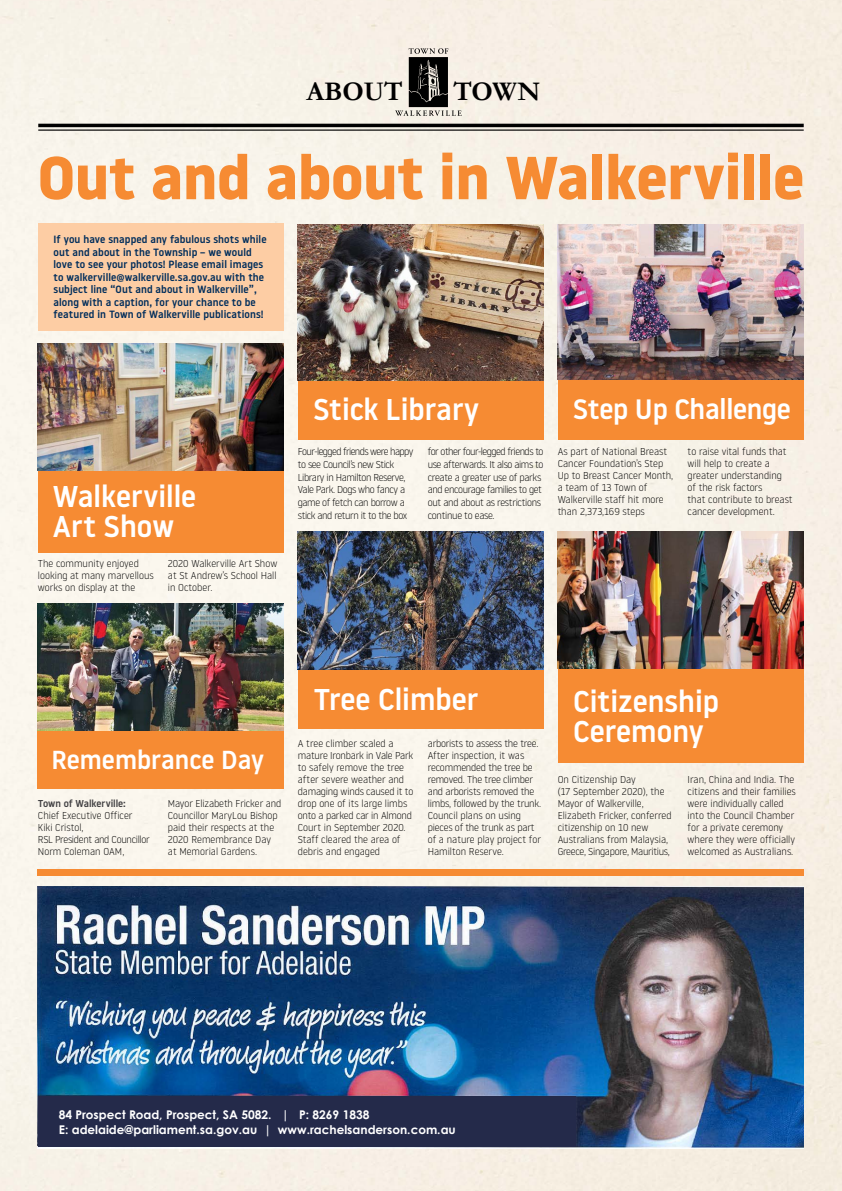
<style>
.page{position:relative;width:842px;height:1191px;background:#f8f2e8}
.page>*{position:absolute;margin:0;border:0;box-sizing:border-box;transform-origin:0 0}
.t1{font:700 60.5px "Noway";color:#f68b33}
.t2{font:500 30px/30px "Noway";color:#fff}
.t3{font:500 28px "Noway";letter-spacing:-.01em;color:#fff}
.t4{font:700 27.1px "Garamond";color:#000}
.t5{font:500 26px "Noway";color:#fff}
.t6{font:700 12px/14.4px "Century Gothic Pro";color:#fff}
.t7{font:500 10.5px/12.5px "Noway";letter-spacing:.01em;color:#002d5b}
.t8{font:300 10px/12px "Noway";color:#000}
.t9{font:300 10px/12.7px "Noway";letter-spacing:-.04em;color:#000}
.t10{font:300 10px/12px "Noway";letter-spacing:-.02em;color:#000}
.t11{font:500 10px "Noway";color:#414042}
</style>
<div class="page">
<hr style="left:38px;top:124px;width:766px;height:3px;background:#000">
<hr style="left:38px;top:129px;width:766px;height:2px;background:#000">
<svg style="left:395px;top:48px;width:67px;height:68px;background:#938e89"></svg>
<div style="left:298px;top:379px;width:245px;height:60px;background:#f68b33"></div>
<div style="left:558px;top:379px;width:245px;height:60px;background:#f68b33"></div>
<div style="left:558px;top:668px;width:245px;height:95px;background:#f68b33"></div>
<img style="left:38px;top:886px;width:765px;height:262px">
<div style="left:38px;top:1096px;width:537px;height:51px;background:#242a4a"></div>
<div style="left:38px;top:223px;width:246px;height:107px;background:#fdcda4"></div>
<div style="left:37px;top:869px;width:766px;height:7px;background:#f68b33"></div>
<img style="left:558px;top:224px;width:245px;height:155px">
<img style="left:298px;top:224px;width:245px;height:156px">
<img style="left:558px;top:531px;width:245px;height:138px">
<div style="left:298px;top:669px;width:245px;height:60px;background:#f68b33"></div>
<img style="left:298px;top:531px;width:245px;height:138px">
<div style="left:38px;top:470px;width:246px;height:82px;background:#f68b33"></div>
<img style="left:38px;top:343px;width:246px;height:127px">
<div style="left:37px;top:729px;width:247px;height:60px;background:#f68b33"></div>
<img style="left:37px;top:603px;width:247px;height:127px">
<h3 class="t4" style="left:306px;top:75px;width:98px">ABOUT</h3>
<h3 class="t4" style="left:453px;top:75px;width:88px">TOWN</h3>
<h1 class="t1" style="left:38px;top:143px;width:768px">Out and about in Walkerville</h1>
<p class="t7" style="left:54px;top:233px;width:215px">If you have snapped any fabulous shots while out and about in the Township – we would love to see your photos! Please email images to walkerville@walkerville.sa.gov.au with the subject line “Out and about in Walkerville”, along with a caption, for your chance to be featured in Town of Walkerville publications!</p>
<h2 class="t2" style="left:53px;top:480px;width:145px">Walkerville<br>Art Show</h2>
<p class="t8" style="left:168px;top:557px;width:111px;text-align:justify">2020 Walkerville Art Show at St Andrew’s School Hall in October.</p>
<p class="t8" style="left:38px;top:557px;width:117px">The community enjoyed looking at many marvellous works on display at the</p>
<h2 class="t2" style="left:313px;top:394px;width:167px">Stick Library</h2>
<p class="t9" style="left:428px;top:445px;width:117px">for other four-legged friends to use afterwards. It also aims to create a greater use of parks and encourage families to get out and about as restrictions continue to ease.</p>
<p class="t9" style="left:298px;top:445px;width:117px">Four-legged friends were happy to see Council’s new Stick<br>Library in Hamilton Reserve,<br>Vale Park. Dogs who fancy a game of fetch can borrow a stick and return it to the box</p>
<h3 class="t3" style="left:573px;top:390px;width:219px">Step Up Challenge</h3>
<p class="t8" style="left:688px;top:445px;width:107px">to raise vital funds that will help to create a greater understanding of the risk factors<br>that contribute to breast cancer development.</p>
<p class="t8" style="left:558px;top:445px;width:117px">As part of National Breast<br>Cancer Foundation’s Step<br>Up to Breast Cancer Month, a team of 13 Town of<br>Walkerville staff hit more than 2,373,169 steps</p>
<h3 class="t5" style="left:51px;top:741px;width:214px">Remembrance Day</h3>
<p class="t11" style="left:38px;top:796px;width:89px">Town of Walkerville:</p>
<p class="t8" style="left:38px;top:808px;width:113px">Chief Executive Officer<br>Kiki Cristol,<br>RSL President and Councillor<br>Norm Coleman OAM,</p>
<p class="t8" style="left:168px;top:796px;width:115px">Mayor Elizabeth Fricker and<br>Councillor MaryLou Bishop paid their respects at the<br>2020 Remembrance Day at Memorial Gardens.</p>
<h2 class="t2" style="left:313px;top:683px;width:167px">Tree Climber</h2>
<p class="t10" style="left:428px;top:736px;width:115px">arborists to assess the tree.<br>After inspection, it was recommended the tree be removed. The tree climber and arborists removed the limbs, followed by the trunk.<br>Council plans on using pieces of the trunk as part of a nature play project for<br>Hamilton Reserve.</p>
<p class="t8" style="left:298px;top:736px;width:117px">A tree climber scaled a mature Ironbark in Vale Park to safely remove the tree after severe weather and damaging winds caused it to drop one of its large limbs onto a parked car in Almond<br>Court in September 2020.<br>Staff cleared the area of debris and engaged</p>
<h2 class="t2" style="left:573px;top:685px;width:147px">Citizenship<br>Ceremony</h2>
<p class="t8" style="left:688px;top:773px;width:110px">Iran, China and India. The citizens and their families were individually called into the Council Chamber for a private ceremony where they were officially welcomed as Australians.</p>
<p class="t8" style="left:558px;top:773px;width:115px">On Citizenship Day<br>(17 September 2020), the<br>Mayor of Walkerville,<br>Elizabeth Fricker, conferred citizenship on 10 new<br>Australians from Malaysia,<br>Greece, Singapore, Mauritius,</p>
<p class="t6" style="left:59px;top:1107px;width:398px">84 Prospect Road, Prospect, SA 5082. | P: 8269 1838<br>E: adelaide@parliament.sa.gov.au | www.rachelsanderson.com.au</p>
</div>
